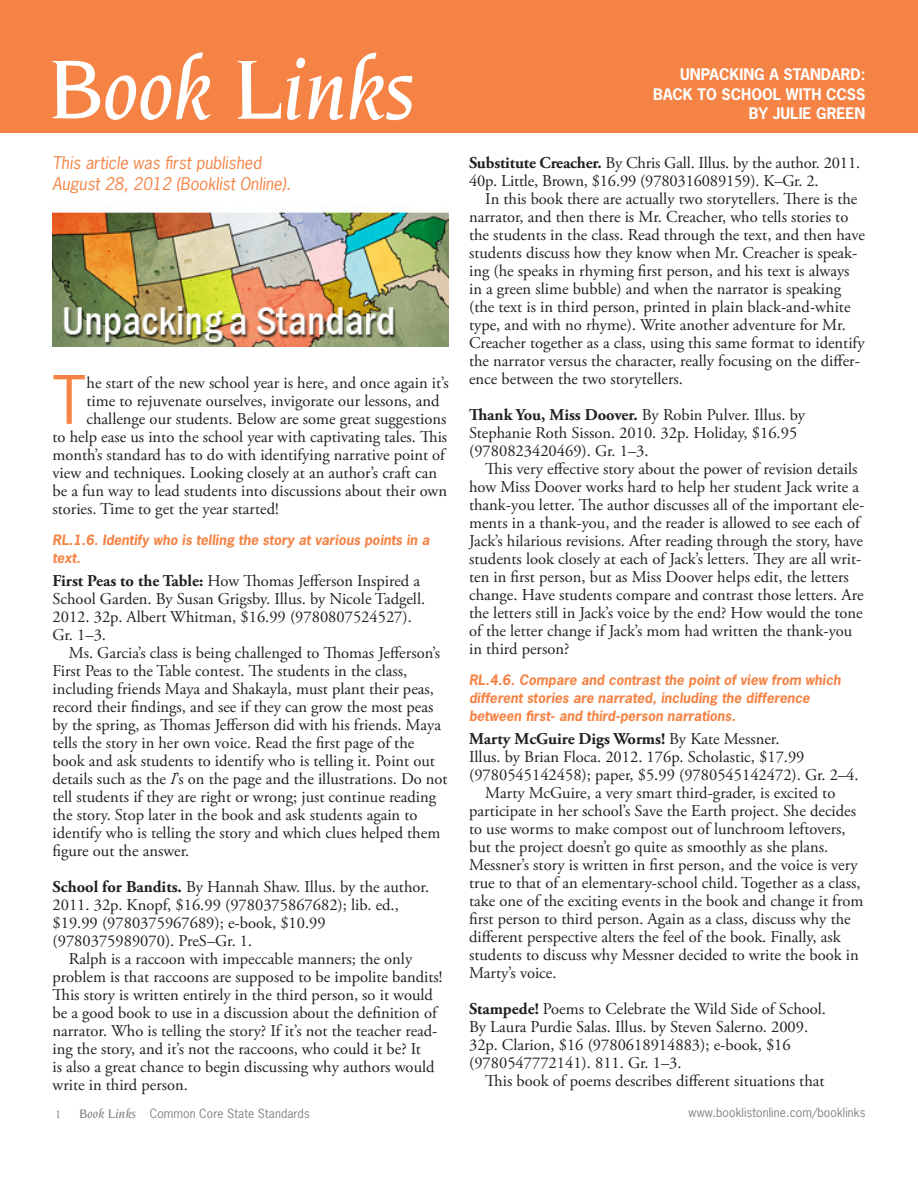
<style>
.page{position:relative;width:918px;height:1188px;background:#fff}
.page>*{position:absolute;margin:0;border:0;box-sizing:border-box;transform-origin:0 0}
.BodyNoIndent_DropCap{font:62.7px "News Gothic Std";color:#f58345}
.Rev{font:16.5px/18px "Adobe Garamond Pro";color:#231f20}
.Imp{font:16.5px/18px "Adobe Garamond Pro";color:#231f20}
.BodyNoIndent_DropCap-2{font:16.5px "Adobe Garamond Pro";color:#231f20}
.Imp2{font:16.5px/18px "Adobe Garamond Pro";color:#231f20}
.Poetry{font:italic 16.5px/21px "News Gothic Std";color:#f58345}
.Ad{font:700 15px "News Gothic Std";color:#fff}
.Head3{font:italic 700 13.5px/18px "News Gothic Std";color:#f58345}
.t1{font:12px "News Gothic Std";letter-spacing:.01em;color:#808285}
.t2{font:12px "Adobe Garamond Pro";color:#808285}
.s1{font-weight:700}
.s2{font-style:italic}
.s3{font-family:"Novarese";font-weight:500;font-style:italic;font-size:13.5px}
</style>
<div class="page">
<div style="left:0;top:0;width:918px;height:133px;background:#f58345"></div>
<svg style="left:296px;top:57px;width:10px;height:12px"></svg>
<svg style="left:237px;top:61px;width:44px;height:58px"></svg>
<svg style="left:287px;top:76px;width:14px;height:44px"></svg>
<svg style="left:308px;top:76px;width:36px;height:44px"></svg>
<svg style="left:350px;top:52px;width:62px;height:68px"></svg>
<svg style="left:52px;top:52px;width:159px;height:68px"></svg>
<img style="left:53px;top:212px;width:396px;height:135px">
<p class="Poetry" style="left:52px;top:152px;width:240px">This article was first published<br>August 28, 2012 (Booklist Online).</p>
<p class="BodyNoIndent_DropCap" style="left:52px;top:360px;width:35px">T</p>
<p class="BodyNoIndent_DropCap-2" style="left:87px;top:373px;width:364px">he start of the new school year is here, and once again it’s</p>
<p class="BodyNoIndent_DropCap-2" style="left:87px;top:391px;width:355px">time to rejuvenate ourselves, invigorate our lessons, and</p>
<p class="BodyNoIndent_DropCap-2" style="left:87px;top:409px;width:361px">challenge our students. Below are some great suggestions</p>
<p class="BodyNoIndent_DropCap-2" style="left:52px;top:427px;width:396px">to help ease us into the school year with captivating tales. This</p>
<p class="BodyNoIndent_DropCap-2" style="left:52px;top:445px;width:394px">month’s standard has to do with identifying narrative point of</p>
<p class="BodyNoIndent_DropCap-2" style="left:52px;top:463px;width:386px">view and techniques. Looking closely at an author’s craft can</p>
<p class="BodyNoIndent_DropCap-2" style="left:52px;top:481px;width:396px">be a fun way to lead students into discussions about their own</p>
<p class="BodyNoIndent_DropCap-2" style="left:52px;top:499px;width:228px">stories. Time to get the year started!</p>
<p class="Head3" style="left:52px;top:531px;width:378px">RL.1.6. Identify who is telling the story at various points in a text.</p>
<p class="Imp2" style="left:52px;top:572px;width:374px"><span class="s1">First Peas to the Table:</span> How Thomas Jefferson Inspired a School Garden. By Susan Grigsby. Illus. by Nicole Tadgell.<br>2012. 32p. Albert Whitman, $16.99 (9780807524527).<br>Gr. 1–3.</p>
<p class="Rev" style="left:52px;top:644px;width:397px;text-indent:16px">Ms. Garcia’s class is being challenged to Thomas Jefferson’s First Peas to the Table contest. The students in the class, including friends Maya and Shakayla, must plant their peas, record their findings, and see if they can grow the most peas by the spring, as Thomas Jefferson did with his friends. Maya tells the story in her own voice. Read the first page of the book and ask students to identify who is telling it. Point out details such as the <span class="s2">I</span>’s on the page and the illustrations. Do not tell students if they are right or wrong; just continue reading the story. Stop later in the book and ask students again to identify who is telling the story and which clues helped them figure out the answer.</p>
<p class="Imp" style="left:52px;top:878px;width:378px"><span class="s1">School for Bandits.</span> By Hannah Shaw. Illus. by the author.<br>2011. 32p. Knopf, $16.99 (9780375867682); lib. ed., $19.99 (9780375967689); e-book, $10.99 (9780375989070). PreS–Gr. 1.</p>
<p class="Rev" style="left:52px;top:950px;width:391px;text-indent:16px">Ralph is a raccoon with impeccable manners; the only problem is that raccoons are supposed to be impolite bandits!<br>This story is written entirely in the third person, so it would be a good book to use in a discussion about the definition of narrator. Who is telling the story? If it’s not the teacher read&shy;ing the story, and it’s not the raccoons, who could it be? It<br>is also a great chance to begin discussing why authors would write in third person.</p>
<p class="Ad" style="left:680px;top:65px;width:187px">UNPACKING A STANDARD:</p>
<p class="Ad" style="left:653px;top:84px;width:214px">BACK TO SCHOOL WITH CCSS</p>
<p class="Ad" style="left:749px;top:104px;width:118px">BY JULIE GREEN</p>
<p class="Imp" style="left:469px;top:154px;width:393px"><span class="s1">Substitute Creacher.</span> By Chris Gall. Illus. by the author. 2011.<br>40p. Little, Brown, $16.99 (9780316089159). K–Gr. 2.</p>
<p class="Rev" style="left:469px;top:190px;width:397px;text-indent:16px">In this book there are actually two storytellers. There is the narrator, and then there is Mr. Creacher, who tells stories to the students in the class. Read through the text, and then have students discuss how they know when Mr. Creacher is speak&shy;ing (he speaks in rhyming first person, and his text is always in a green slime bubble) and when the narrator is speaking (the text is in third person, printed in plain black-and-white type, and with no rhyme). Write another adventure for Mr.<br>Creacher together as a class, using this same format to identify the narrator versus the character, really focusing on the differ&shy;ence between the two storytellers.</p>
<p class="Imp" style="left:469px;top:406px;width:338px"><span class="s1">Thank You, Miss Doover.</span> By Robin Pulver. Illus. by<br>Stephanie Roth Sisson. 2010. 32p. Holiday, $16.95 (9780823420469). Gr. 1–3.</p>
<p class="Rev" style="left:469px;top:460px;width:397px;text-indent:16px">This very effective story about the power of revision details how Miss Doover works hard to help her student Jack write a thank-you letter. The author discusses all of the important ele&shy;ments in a thank-you, and the reader is allowed to see each of Jack’s hilarious revisions. After reading through the story, have students look closely at each of Jack’s letters. They are all writ&shy;ten in first person, but as Miss Doover helps edit, the letters change. Have students compare and contrast those letters. Are the letters still in Jack’s voice by the end? How would the tone of the letter change if Jack’s mom had written the thank-you in third person?</p>
<p class="Head3" style="left:469px;top:671px;width:373px">RL.4.6. Compare and contrast the point of view from which different stories are narrated, including the difference between first- and third-person narrations.</p>
<p class="Imp2" style="left:469px;top:730px;width:391px"><span class="s1">Marty McGuire Digs Worms!</span> By Kate Messner.<br>Illus. by Brian Floca. 2012. 176p. Scholastic, $17.99 (9780545142458); paper, $5.99 (9780545142472). Gr. 2–4.</p>
<p class="Rev" style="left:469px;top:784px;width:396px;text-indent:16px">Marty McGuire, a very smart third-grader, is excited to participate in her school’s Save the Earth project. She decides to use worms to make compost out of lunchroom leftovers, but the project doesn’t go quite as smoothly as she plans.<br>Messner’s story is written in first person, and the voice is very true to that of an elementary-school child. Together as a class, take one of the exciting events in the book and change it from first person to third person. Again as a class, discuss why the different perspective alters the feel of the book. Finally, ask students to discuss why Messner decided to write the book in Marty’s voice.</p>
<p class="Imp" style="left:469px;top:1000px;width:358px"><span class="s1">Stampede!</span> Poems to Celebrate the Wild Side of School.<br>By Laura Purdie Salas. Illus. by Steven Salerno. 2009.<br>32p. Clarion, $16 (9780618914883); e-book, $16 (9780547772141). 811. Gr. 1–3.</p>
<p class="Rev" style="left:485px;top:1072px;width:341px">This book of poems describes different situations that</p>
<p class="t2" style="left:55px;top:1107px;width:7px">1</p>
<p class="t1" style="left:79px;top:1106px;width:232px"><span class="s3">Book Links</span> Common Core State Standards</p>
<p class="t1" style="left:689px;top:1105px;width:178px">www.booklistonline.com/booklinks</p>
</div>
